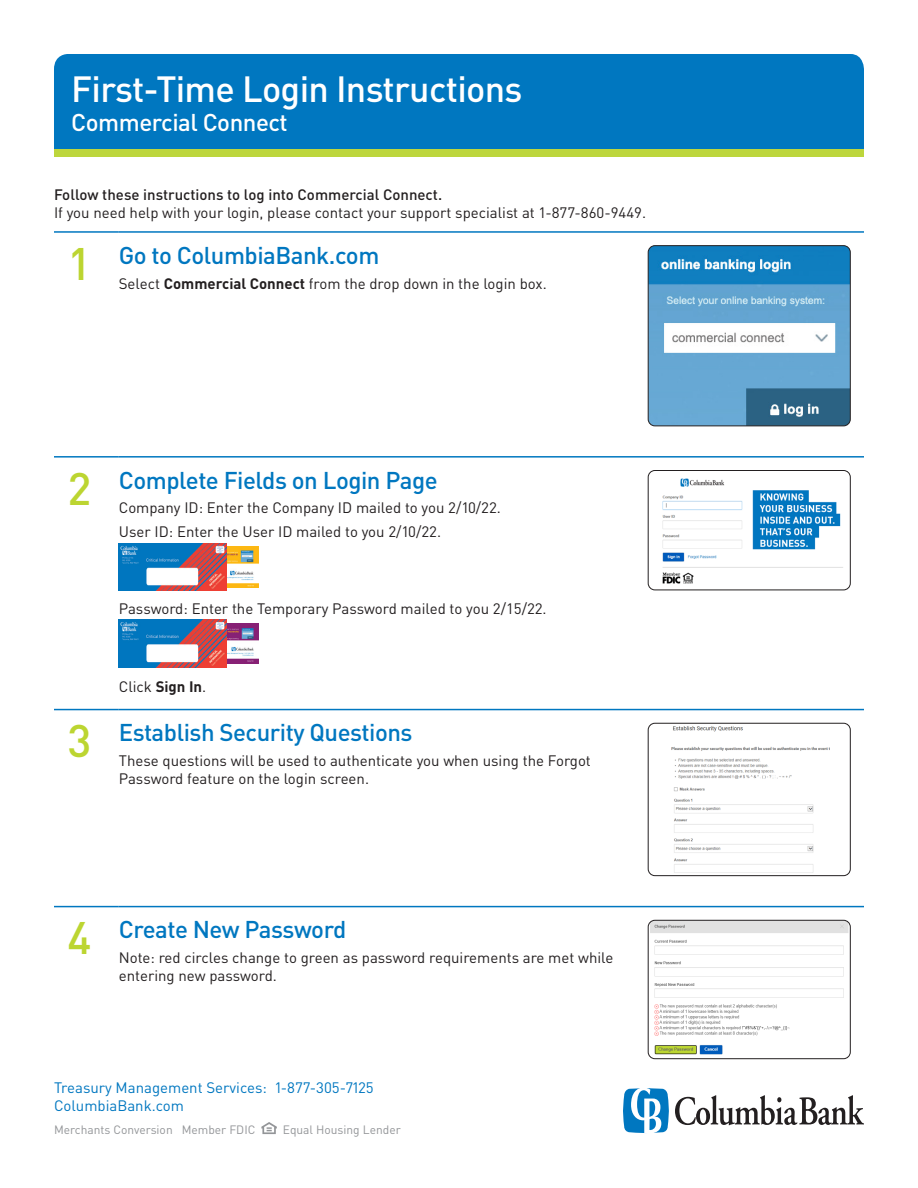
<style>
.page{position:relative;width:918px;height:1188px;background:#fff}
.page>*{position:absolute;margin:0;border:0;box-sizing:border-box;transform-origin:0 0}
.t1{font:500 36px "DINOT";letter-spacing:-.02em;color:#fff}
.t2{font:500 24px "DINOT";letter-spacing:-.02em;color:#0077c0}
.t3{font:500 24px "DINOT";letter-spacing:-.02em;color:#fff}
.t4{font:15px/18px "DINOT";color:#231f20}
.t5{font:15px/18px "DINOT";color:#0077c0}
.t6{font:500 15px "DINOT";color:#231f20}
.t7{font:12px "DINOT";color:#939598}
.s1{font-size:45px;color:#bcd531}
.s2{font-weight:700}
</style>
<div class="page">
<svg style="left:261px;top:1122px;width:16px;height:12px"></svg>
<svg style="left:623px;top:1088px;width:46px;height:45px"></svg>
<svg style="left:675px;top:1095px;width:189px;height:30px"></svg>
<div style="left:54px;top:54px;width:810px;height:96px;background:#0077c0"></div>
<div style="left:54px;top:150px;width:810px;height:7px;background:#bdd63c"></div>
<hr style="left:54px;top:231px;width:65px;height:2px;background:#0077c0">
<hr style="left:119px;top:231px;width:529px;height:2px;background:#0077c0">
<hr style="left:648px;top:231px;width:216px;height:2px;background:#0077c0">
<hr style="left:54px;top:456px;width:65px;height:2px;background:#0077c0">
<hr style="left:119px;top:456px;width:529px;height:2px;background:#0077c0">
<hr style="left:648px;top:456px;width:216px;height:2px;background:#0077c0">
<hr style="left:54px;top:709px;width:65px;height:1px;background:#0077c0">
<hr style="left:119px;top:709px;width:529px;height:1px;background:#0077c0">
<hr style="left:648px;top:709px;width:216px;height:1px;background:#0077c0">
<hr style="left:54px;top:906px;width:65px;height:1px;background:#0077c0">
<hr style="left:119px;top:906px;width:529px;height:1px;background:#0077c0">
<hr style="left:648px;top:906px;width:216px;height:1px;background:#0077c0">
<img style="left:648px;top:246px;width:202px;height:180px">
<div style="left:648px;top:245px;width:202px;height:181px;border:1px solid #231f20;border-radius:7px"></div>
<img style="left:226px;top:546px;width:33px;height:41px">
<img style="left:119px;top:543px;width:107px;height:47px">
<img style="left:226px;top:623px;width:33px;height:41px">
<img style="left:119px;top:620px;width:107px;height:47px">
<img style="left:662px;top:478px;width:181px;height:106px">
<div style="left:648px;top:470px;width:202px;height:120px;border:1px solid #231f20;border-radius:7px"></div>
<img style="left:671px;top:726px;width:158px;height:147px">
<div style="left:648px;top:723px;width:202px;height:153px;border:1px solid #231f20;border-radius:7px"></div>
<img style="left:650px;top:920px;width:198px;height:139px">
<div style="left:648px;top:920px;width:202px;height:139px;border:1px solid #231f20;border-radius:7px"></div>
<h1 class="t1" style="left:71px;top:66px;width:453px">First-Time Login Instructions</h1>
<h2 class="t3" style="left:71px;top:107px;width:218px">Commercial Connect</h2>
<p class="t6" style="left:54px;top:185px;width:390px">Follow these instructions to log into Commercial Connect.</p>
<p class="t4" style="left:54px;top:204px;width:594px">If you need help with your login, please contact your support specialist at 1-877-860-9449.</p>
<h2 class="t2" style="left:68px;top:240px;width:313px"><span class="s1">1</span> Go to ColumbiaBank.com</h2>
<p class="t4" style="left:119px;top:274px;width:429px">Select <span class="s2">Commercial Connect</span> from the drop down in the login box.</p>
<h2 class="t2" style="left:68px;top:465px;width:372px"><span class="s1">2</span> Complete Fields on Login Page</h2>
<p class="t4" style="left:119px;top:496px;width:384px;line-height:23.2px">Company ID: Enter the Company ID mailed to you 2/10/22.<br>User ID: Enter the User ID mailed to you 2/10/22.</p>
<p class="t4" style="left:119px;top:599px;width:429px">Password: Enter the Temporary Password mailed to you 2/15/22.</p>
<p class="t4" style="left:119px;top:677px;width:89px">Click <span class="s2">Sign In</span>.</p>
<h2 class="t2" style="left:68px;top:717px;width:346px"><span class="s1">3</span> Establish Security Questions</h2>
<p class="t4" style="left:119px;top:751px;width:474px">These questions will be used to authenticate you when using the Forgot<br>Password feature on the login screen.</p>
<h2 class="t2" style="left:68px;top:914px;width:280px"><span class="s1">4</span> Create New Password</h2>
<p class="t4" style="left:119px;top:949px;width:496px">Note: red circles change to green as password requirements are met while entering new password.</p>
<p class="t5" style="left:54px;top:1078px;width:321px">Treasury Management Services: 1-877-305-7125<br>ColumbiaBank.com</p>
<p class="t7" style="left:54px;top:1122px;width:203px">Merchants Conversion Member FDIC</p>
<p class="t7" style="left:283px;top:1122px;width:119px">Equal Housing Lender</p>
</div>
